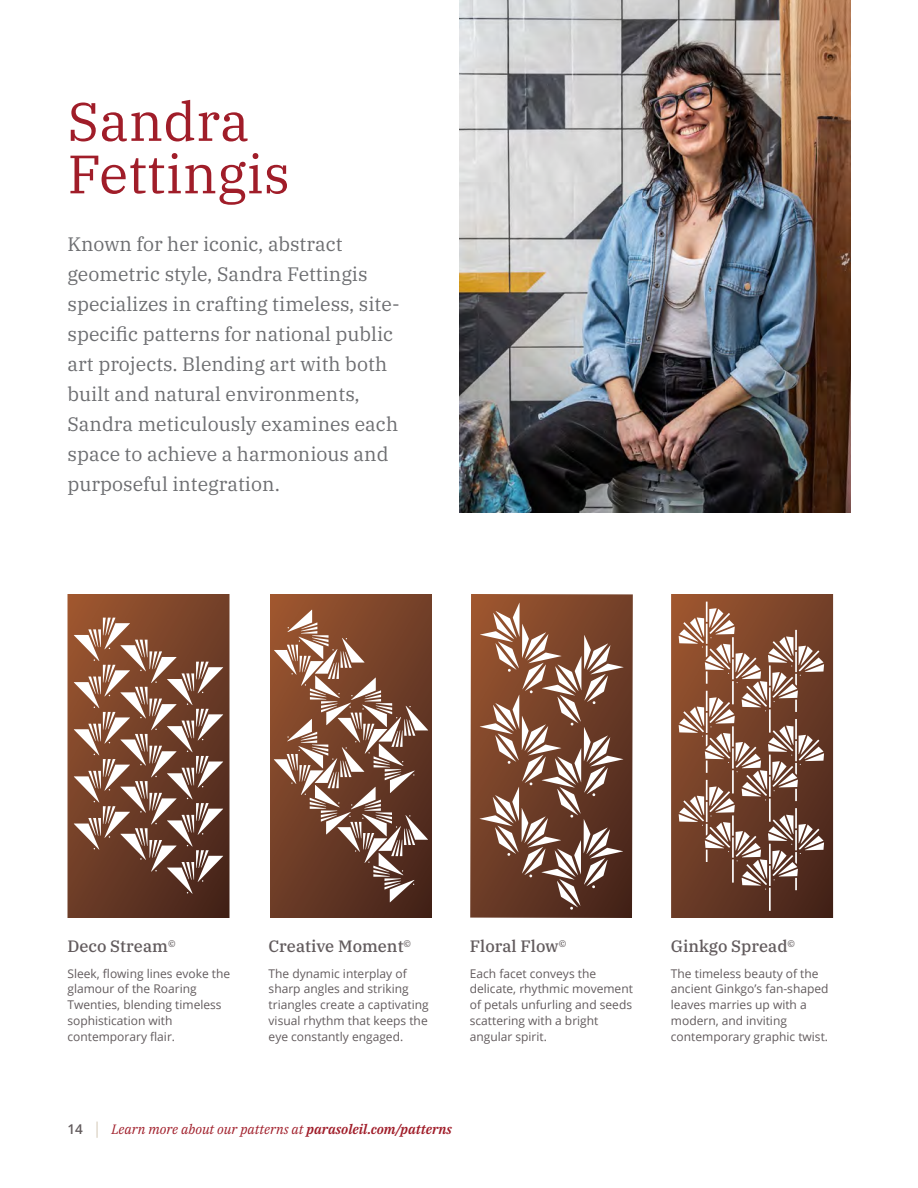
<style>
.page{position:relative;width:918px;height:1188px;background:#fff}
.page>*{position:absolute;margin:0;border:0;box-sizing:border-box;transform-origin:0 0}
.t1{font:54px/52.5px "IBM Plex Serif";color:#a01d29}
.t2{font:19.5px/30px "IBM Plex Serif";color:#6d6e71}
.t3{font:500 16.5px "IBM Plex Serif";color:#625b5d}
.t4{font:italic 13.5px "IBM Plex Serif";color:#a01d29}
.t5{font:12px/15.8px "Open Sans";color:#625b5d}
.s1{font-family:"Open Sans";font-weight:600;font-style:normal;color:#625b5d}
.s2{font-family:"Open Sans";font-style:normal;font-size:16.2px;color:#d1c7b5}
.s3{font-weight:600}
</style>
<div class="page">
<img style="left:459px;top:0;width:391px;height:513px">
<svg style="left:68px;top:594px;width:162px;height:324px;background:#875d4a"></svg>
<svg style="left:270px;top:594px;width:162px;height:324px;background:#845945"></svg>
<svg style="left:470px;top:594px;width:163px;height:324px;background:#875d4a"></svg>
<svg style="left:671px;top:594px;width:162px;height:324px;background:#885f4c"></svg>
<h1 class="t1" style="left:68px;top:91px;width:224px">Sandra<br>Fettingis</h1>
<p class="t2" style="left:68px;top:227px;width:334px">Known for her iconic, abstract geometric style, Sandra Fettingis specializes in crafting timeless, site&shy;specific patterns for national public art projects. Blending art with both built and natural environments, Sandra meticulously examines each space to achieve a harmonious and purposeful integration.</p>
<h3 class="t3" style="left:68px;top:933px;width:110px">Deco Stream<sup>©</sup></h3>
<p class="t5" style="left:68px;top:965px;width:164px">Sleek, flowing lines evoke the glamour of the Roaring<br>Twenties, blending timeless sophistication with contemporary flair.</p>
<h3 class="t3" style="left:269px;top:933px;width:144px">Creative Moment<sup>©</sup></h3>
<p class="t5" style="left:269px;top:965px;width:162px">The dynamic interplay of sharp angles and striking triangles create a captivating visual rhythm that keeps the eye constantly engaged.</p>
<h3 class="t3" style="left:470px;top:933px;width:98px">Floral Flow<sup>©</sup></h3>
<p class="t5" style="left:470px;top:965px;width:165px">Each facet conveys the delicate, rhythmic movement of petals unfurling and seeds scattering with a bright angular spirit.</p>
<p class="t4" style="left:68px;top:1119px;width:386px"><span class="s1">14</span> <span class="s2">|</span> Learn more about our patterns at <span class="s3">parasoleil.com/patterns</span></p>
<h3 class="t3" style="left:671px;top:933px;width:126px">Ginkgo Spread<sup>©</sup></h3>
<p class="t5" style="left:671px;top:965px;width:159px">The timeless beauty of the ancient Ginkgo’s fan-shaped leaves marries up with a modern, and inviting contemporary graphic twist.</p>
</div>
